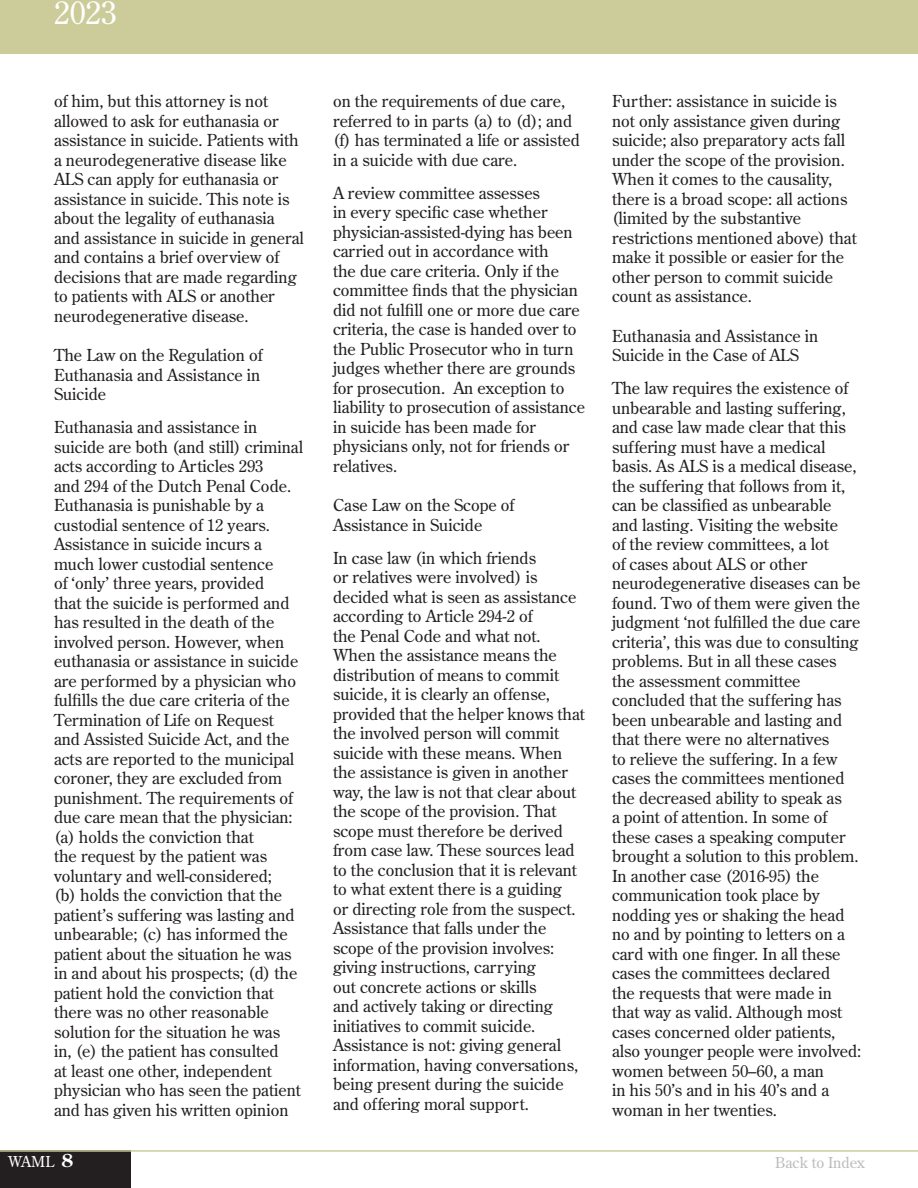
<style>
.page{position:relative;width:918px;height:1188px;background:#fff}
.page>*{position:absolute;margin:0;border:0;box-sizing:border-box;transform-origin:0 0}
.t1{font:31.5px "Century Old Style Std";color:#fff}
.t2{font:16.5px/19.5px "Century Old Style Std";color:#231f20}
.t3{font:15px "Century Old Style Std";color:#bcbdc0}
.t4{font:15px "Century Old Style Std";color:#fff}
.s1{font-weight:700;font-size:18px}
</style>
<div class="page">
<div style="left:0;top:1150px;width:130px;height:38px;background:#231f20"></div>
<div style="left:0;top:0;width:918px;height:54px;background:#cbcc99"></div>
<hr style="left:0;top:1150px;width:918px;height:2px;background:#cbcc99">
<h1 class="t1" style="left:54px;top:-8px;width:64px">2023</h1>
<p class="t2" style="left:54px;top:91px;width:251px">of him, but this attorney is not allowed to ask for euthanasia or assistance in suicide. Patients with a neurodegenerative disease like ALS can apply for euthanasia or assistance in suicide. This note is about the legality of euthanasia and assistance in suicide in general and contains a brief overview of decisions that are made regarding to patients with ALS or another neurodegenerative disease.</p>
<p class="t2" style="left:54px;top:345px;width:210px">The Law on the Regulation of<br>Euthanasia and Assistance in<br>Suicide</p>
<p class="t2" style="left:54px;top:417px;width:251px">Euthanasia and assistance in suicide are both (and still) criminal acts according to Articles 293<br>and 294 of the Dutch Penal Code.<br>Euthanasia is punishable by a custodial sentence of 12 years.<br>Assistance in suicide incurs a much lower custodial sentence<br>of ‘only’ three years, provided<br>that the suicide is performed and has resulted in the death of the involved person. However, when euthanasia or assistance in suicide are performed by a physician who fulfills the due care criteria of the<br>Termination of Life on Request and Assisted Suicide Act, and the acts are reported to the municipal coroner, they are excluded from punishment. The requirements of due care mean that the physician: (a) holds the conviction that<br>the request by the patient was voluntary and well-considered;<br>(b) holds the conviction that the patient’s suffering was lasting and unbearable; (c) has informed the patient about the situation he was in and about his prospects; (d) the patient hold the conviction that there was no other reasonable solution for the situation he was<br>in, (e) the patient has consulted<br>at least one other, independent physician who has seen the patient and has given his written opinion</p>
<p class="t2" style="left:333px;top:91px;width:248px">on the requirements of due care, referred to in parts (a) to (d); and (f) has terminated a life or assisted in a suicide with due care.</p>
<p class="t2" style="left:333px;top:183px;width:254px">A review committee assesses<br>in every specific case whether physician-assisted-dying has been carried out in accordance with<br>the due care criteria. Only if the committee finds that the physician did not fulfill one or more due care criteria, the case is handed over to the Public Prosecutor who in turn judges whether there are grounds for prosecution. An exception to liability to prosecution of assistance in suicide has been made for physicians only, not for friends or relatives.</p>
<p class="t2" style="left:333px;top:495px;width:183px">Case Law on the Scope of<br>Assistance in Suicide</p>
<p class="t2" style="left:333px;top:548px;width:254px">In case law (in which friends<br>or relatives were involved) is decided what is seen as assistance according to Article 294-2 of<br>the Penal Code and what not.<br>When the assistance means the distribution of means to commit suicide, it is clearly an offense, provided that the helper knows that the involved person will commit suicide with these means. When the assistance is given in another way, the law is not that clear about the scope of the provision. That scope must therefore be derived from case law. These sources lead to the conclusion that it is relevant to what extent there is a guiding<br>or directing role from the suspect.<br>Assistance that falls under the scope of the provision involves: giving instructions, carrying<br>out concrete actions or skills<br>and actively taking or directing initiatives to commit suicide.<br>Assistance is not: giving general information, having conversations, being present during the suicide and offering moral support.</p>
<p class="t2" style="left:612px;top:91px;width:246px">Further: assistance in suicide is not only assistance given during suicide; also preparatory acts fall under the scope of the provision.<br>When it comes to the causality, there is a broad scope: all actions (limited by the substantive restrictions mentioned above) that make it possible or easier for the other person to commit suicide count as assistance.</p>
<p class="t2" style="left:612px;top:326px;width:208px">Euthanasia and Assistance in<br>Suicide in the Case of ALS</p>
<p class="t2" style="left:612px;top:378px;width:251px">The law requires the existence of unbearable and lasting suffering, and case law made clear that this suffering must have a medical basis. As ALS is a medical disease, the suffering that follows from it, can be classified as unbearable and lasting. Visiting the website<br>of the review committees, a lot<br>of cases about ALS or other neurodegenerative diseases can be found. Two of them were given the judgment ‘not fulfilled the due care criteria’, this was due to consulting problems. But in all these cases the assessment committee concluded that the suffering has been unbearable and lasting and that there were no alternatives<br>to relieve the suffering. In a few cases the committees mentioned the decreased ability to speak as<br>a point of attention. In some of these cases a speaking computer brought a solution to this problem.<br>In another case (2016-95) the communication took place by nodding yes or shaking the head no and by pointing to letters on a card with one finger. In all these cases the committees declared<br>the requests that were made in that way as valid. Although most cases concerned older patients, also younger people were involved: women between 50–60, a man<br>in his 50’s and in his 40’s and a woman in her twenties.</p>
<p class="t4" style="left:8px;top:1152px;width:67px">WAML <span class="s1">8</span></p>
<p class="t3" style="left:775px;top:1153px;width:91px">Back to Index</p>
</div>
